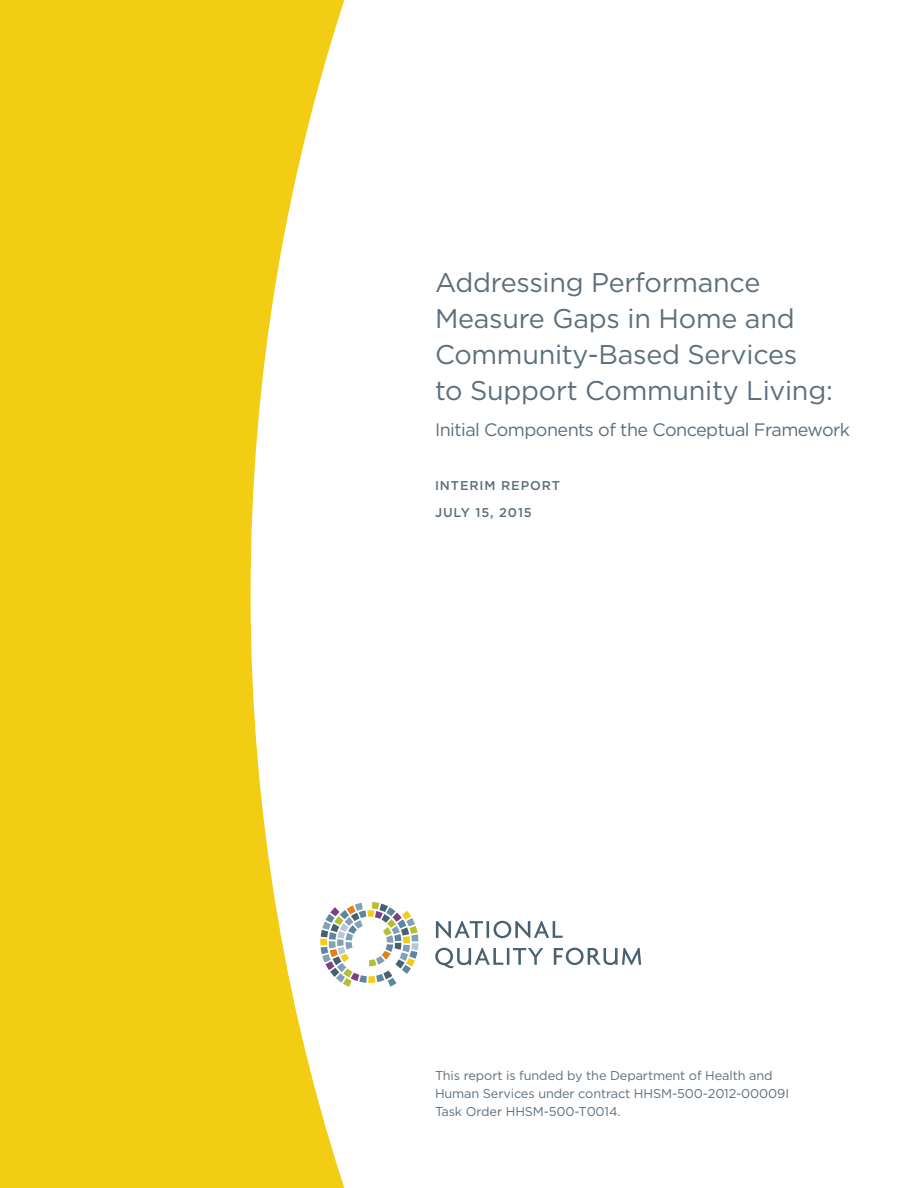
<style>
.page{position:relative;width:918px;height:1188px;background:#fff}
.page>*{position:absolute;margin:0;border:0;box-sizing:border-box;transform-origin:0 0}
.H1_cover_title{font:27px/36px "Gotham";letter-spacing:-.01em;color:#5c6f7c}
.H1_cover_title-2{font:18px "Gotham";letter-spacing:-.03em;color:#5c6f7c}
.Body{font:12.75px/18px "Gotham";letter-spacing:-.01em;color:#5c6f7c}
.Cover_subhead_caps{font:500 12.75px "Gotham";letter-spacing:.07em;color:#5c6f7c}
</style>
<div class="page">
<svg style="left:0;top:0;width:345px;height:1188px;fill:#f2cd14"></svg>
<svg style="left:436px;top:921px;width:127px;height:17px"></svg>
<svg style="left:435px;top:948px;width:108px;height:20px"></svg>
<svg style="left:554px;top:948px;width:87px;height:17px"></svg>
<svg style="left:320px;top:902px;width:99px;height:85px"></svg>
<h1 class="H1_cover_title" style="left:435px;top:263px;width:399px">Addressing Performance<br>Measure Gaps in Home and<br>Community-Based Services<br>to Support Community Living:</h1>
<h1 class="H1_cover_title-2" style="left:435px;top:418px;width:417px">Initial Components of the Conceptual Framework</h1>
<p class="Cover_subhead_caps" style="left:435px;top:477px;width:127px">INTERIM REPORT</p>
<p class="Cover_subhead_caps" style="left:435px;top:504px;width:98px">JULY 15, 2015</p>
<p class="Body" style="left:435px;top:1066px;width:356px">This report is funded by the Department of Health and<br>Human Services under contract HHSM-500-2012-00009I<br>Task Order HHSM-500-T0014.</p>
</div>
